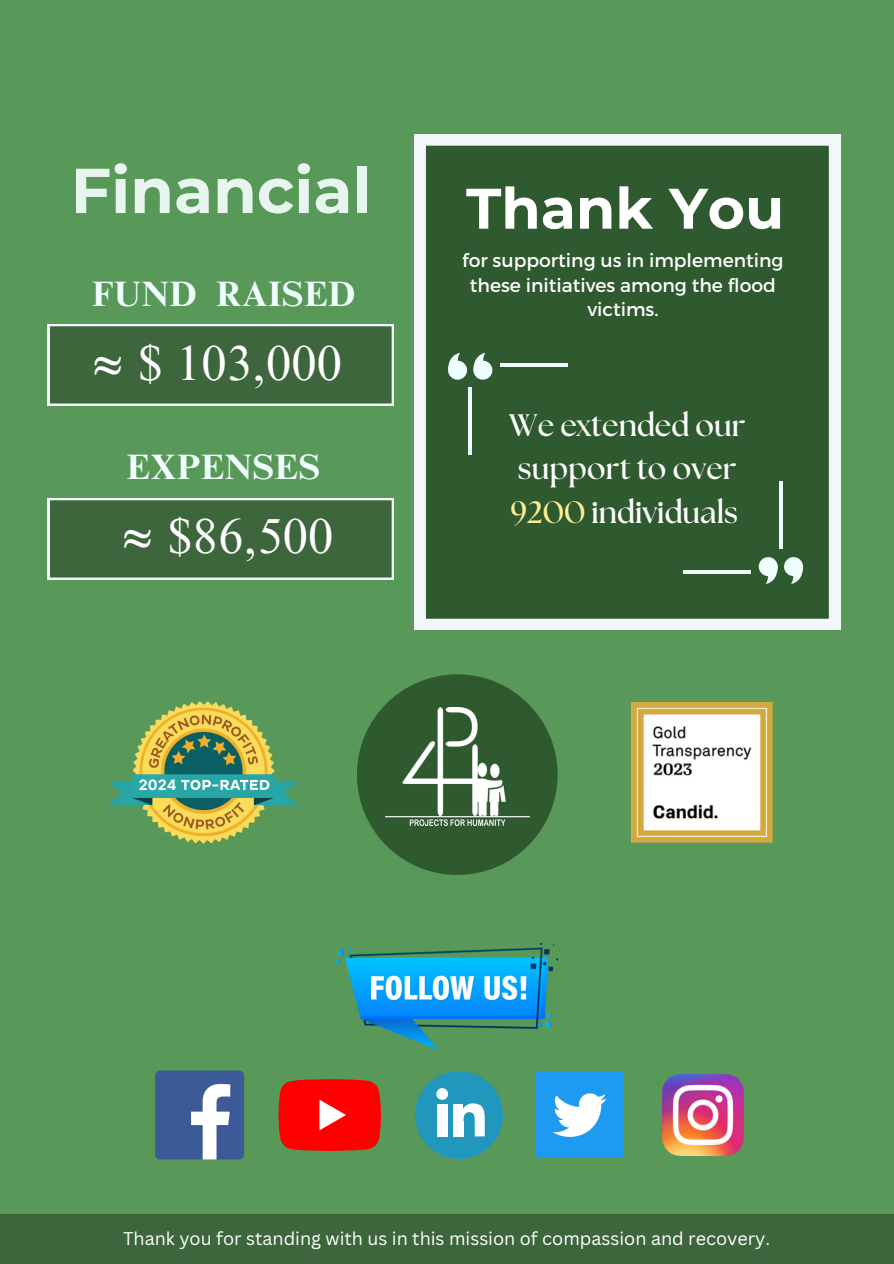
<style>
.page{position:relative;width:894px;height:1264px;background:#fff}
.page>*{position:absolute;margin:0;border:0;box-sizing:border-box;transform-origin:0 0}
.t1{font:700 63.3px "Montserrat";color:#e8f5ee}
.t2{font:700 57px "Montserrat";color:#fff}
.t3{font:49.2px "Times NRMT Pro";letter-spacing:.015em;color:#fff}
.t4{font:700 35.4px "Times NRMT Pro";letter-spacing:.015em;color:#effffd}
.t5{font:700 30.9px/43.8px "The Seasons";color:#fff}
.t6{font:18.75px/24.6px "Montserrat";color:#fff;text-align:center}
.t7{font:18px "Canva Sans";color:#fff}
.t8{font:700 14.4px "Inter";color:#fff}
.s1{color:#ffeb95}
</style>
<div class="page">
<div style="left:0;top:0;width:893px;height:1263px;background:#589858"></div>
<div style="left:0;top:1214px;width:893px;height:49px;background:#3d663d"></div>
<svg style="left:414px;top:134px;width:425px;height:495px;background:#416842"></svg>
<div style="left:155px;top:1070px;width:89px;height:89px;background:#3d5a98;border-radius:5px"></div>
<svg style="left:191px;top:1084px;width:39px;height:75px"></svg>
<svg style="left:278px;top:1079px;width:103px;height:71px;background:#f41713"></svg>
<img style="left:536px;top:1072px;width:86px;height:85px">
<svg style="left:415px;top:1071px;width:88px;height:87px"></svg>
<img style="left:662px;top:1074px;width:81px;height:81px">
<img style="left:336px;top:943px;width:221px;height:106px">
<img style="left:108px;top:701px;width:189px;height:142px">
<div style="left:357px;top:674px;width:200px;height:201px;background:#2f592f;border-radius:50%"></div>
<img style="left:385px;top:707px;width:144px;height:118px">
<img style="left:631px;top:702px;width:141px;height:140px">
<div style="left:48px;top:498px;width:345px;height:81px;background:#3d663d"></div>
<div style="left:758px;top:557px;width:19px;height:19px;background:#effffd;border-radius:50%"></div>
<div style="left:783px;top:557px;width:19px;height:19px;background:#effffd;border-radius:50%"></div>
<svg style="left:756px;top:566px;width:48px;height:18px"></svg>
<svg style="left:778px;top:481px;width:4px;height:68px"></svg>
<hr style="left:682px;top:570px;width:68px;height:3px;background:#effffd">
<div style="left:473px;top:361px;width:19px;height:18px;background:#effffd;border-radius:50%"></div>
<div style="left:448px;top:361px;width:19px;height:18px;background:#effffd;border-radius:50%"></div>
<svg style="left:447px;top:353px;width:47px;height:18px"></svg>
<hr style="left:468px;top:387px;width:4px;height:68px;background:#effffd">
<hr style="left:500px;top:363px;width:68px;height:4px;background:#effffd">
<svg style="left:48px;top:324px;width:345px;height:82px;background:#496f49"></svg>
<div style="left:132px;top:774px;width:46px;height:21px;background:#28a9a8"></div>
<h3 class="t1" style="left:71px;top:152px;width:302px">Financial</h3>
<h2 class="t4" style="left:92px;top:280px;width:265px">FUND RAISED</h2>
<h5 class="t3" style="left:91px;top:344px;width:252px">≈ $ 103,000</h5>
<h3 class="t4" style="left:127px;top:454px;width:195px">EXPENSES</h3>
<h2 class="t3" style="left:121px;top:517px;width:213px">≈ $86,500</h2>
<p class="t8" style="left:139px;top:775px;width:39px">2024</p>
<h1 class="t2" style="left:466px;top:173px;width:319px">Thank You</h1>
<p class="t6" style="left:462px;top:247px;width:323px">for supporting us in implementing these initiatives among the flood victims.</p>
<h1 class="t5" style="left:508px;top:404px;width:238px">We extended our support to over<br><span class="s1">9200</span> individuals</h1>
<h4 class="t7" style="left:123px;top:1225px;width:648px">Thank you for standing with us in this mission of compassion and recovery.</h4>
</div>
